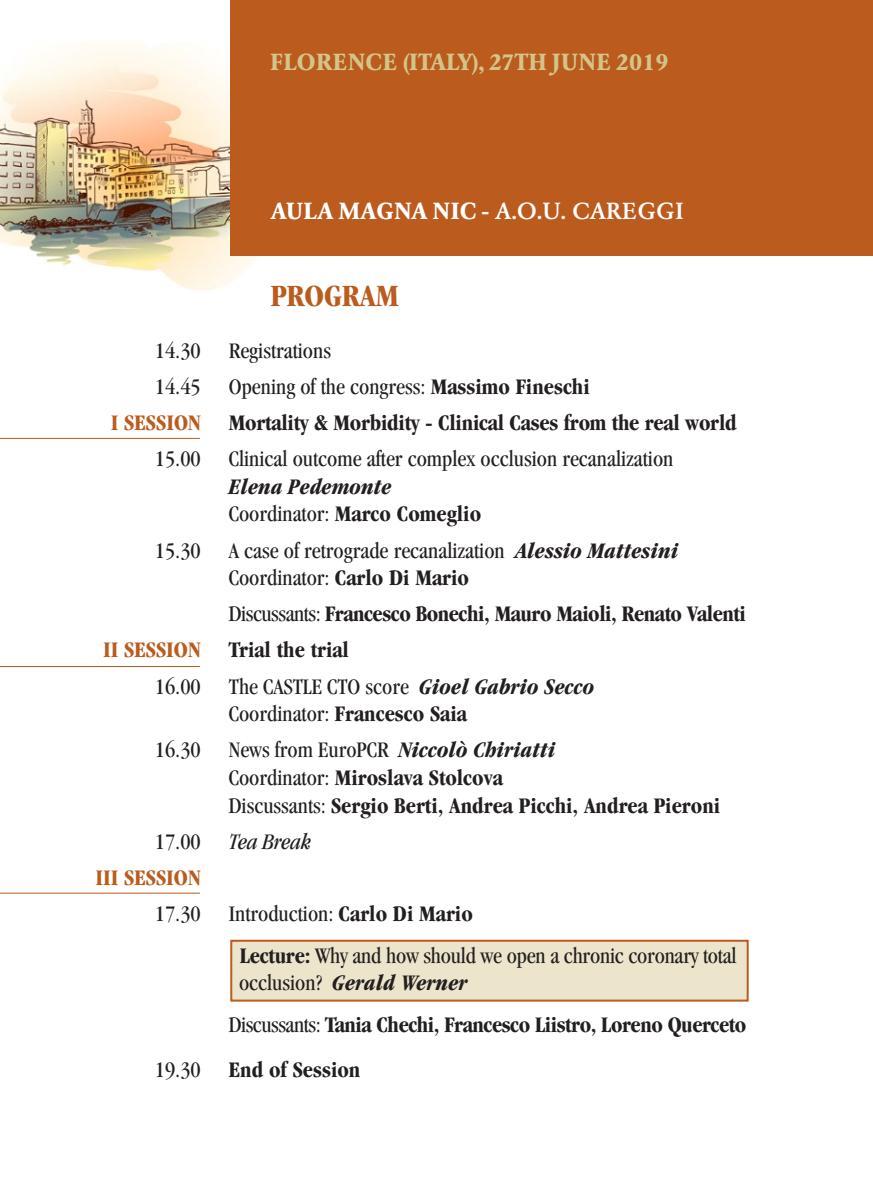
<style>
.page{position:relative;width:873px;height:1188px;background:#fff}
.page>*{position:absolute;margin:0;border:0;box-sizing:border-box;transform-origin:0 0}
.t1{font:700 condensed 32px "Garamond";color:#bb5b1d}
.t2{font:condensed 23px/36.2px "Garamond";color:#231f20}
.t3{font:700 condensed 23px/44.6px "Garamond";letter-spacing:-.01em;color:#231f20}
.t4{font:700 23px "Garamond BE";letter-spacing:.02em;color:#d3c58a}
.t5{font:500 23px "Garamond BE";letter-spacing:.02em;color:#fff}
.t6{font:italic 700 condensed 23px "Garamond";color:#231f20}
.t7{font:italic condensed 23px "Garamond";color:#231f20}
.t8{font:700 condensed 23px "Garamond";color:#bb5b1d}
.t9{font:700 23px "Garamond BE";color:#fff}
.s1{font-weight:700}
.s2{color:#bb5b1d}
.s3{font-weight:700;font-style:italic}
.s4{font-weight:400}
.s5{font-style:normal}
</style>
<div class="page">
<img style="left:0;top:42px;width:256px;height:248px">
<div style="left:230px;top:0;width:643px;height:256px;background:#bb5b1d"></div>
<div style="left:230px;top:939px;width:518px;height:62px;background:#ece5cb;border:2px solid #bb5b1d"></div>
<hr style="left:0;top:438px;width:200px;height:1px;background:#bb5b1d">
<hr style="left:0;top:665px;width:200px;height:1px;background:#bb5b1d">
<hr style="left:0;top:892px;width:200px;height:1px;background:#bb5b1d">
<p class="t4" style="left:271px;top:49px;width:399px">FLORENCE (ITALY), 27TH JUNE 2019</p>
<p class="t9" style="left:271px;top:198px;width:17px">AULA</p>
<p class="t5" style="left:339px;top:198px;width:346px"><span class="s1">MAGNA NIC -</span> A.O.U. CAREGGI</p>
<h1 class="t1" style="left:271px;top:278px;width:130px">PROGRAM</h1>
<p class="t2" style="left:155px;top:332px;width:178px">14.30 Registrations</p>
<p class="t2" style="left:155px;top:368px;width:436px">14.45 Opening of the congress: <span class="s1">Massimo Fineschi</span></p>
<p class="t3" style="left:111px;top:400px;width:627px"><span class="s2">I SESSION</span> Mortality &amp; Morbidity - Clinical Cases from the real world</p>
<p class="t2" style="left:155px;top:440px;width:520px">15.00 Clinical outcome after complex occlusion recanalization</p>
<p class="t6" style="left:229px;top:473px;width:164px">Elena Pedemonte</p>
<p class="t2" style="left:81px;top:495px;width:54px">C</p>
<p class="t2" style="left:155px;top:495px;width:525px;text-indent:84px">oordinator: <span class="s1">Marco Comeglio<br></span>15.30 A case of retrograde recanalization <span class="s3">Alessio Mattesini</span></p>
<p class="t2" style="left:81px;top:559px;width:54px">C</p>
<p class="t3" style="left:239px;top:555px;width:231px"><span class="s4">oordinator:</span> Carlo Di Mario</p>
<p class="t2" style="left:81px;top:595px;width:55px">D</p>
<p class="t3" style="left:241px;top:591px;width:506px"><span class="s4">iscussants:</span> Francesco Bonechi, Mauro Maioli, Renato Valenti</p>
<p class="t3" style="left:103px;top:627px;width:247px"><span class="s2">II SESSION</span> Trial the trial</p>
<p class="t2" style="left:155px;top:667px;width:441px">16.00 The CASTLE CTO score <span class="s3">Gioel Gabrio Secco</span></p>
<p class="t2" style="left:81px;top:695px;width:54px">C</p>
<p class="t2" style="left:155px;top:695px;width:402px;text-align:center">oordinator: <span class="s1">Francesco Saia<br></span>16.30 News from EuroPCR <span class="s3">Niccolò Chiriatti</span></p>
<p class="t2" style="left:81px;top:759px;width:54px">C</p>
<p class="t3" style="left:239px;top:755px;width:265px"><span class="s4">oordinator:</span> Miroslava Stolcova</p>
<p class="t2" style="left:81px;top:786px;width:55px">D</p>
<p class="t3" style="left:242px;top:782px;width:480px"><span class="s4">iscussants:</span> Sergio Berti, Andrea Picchi, Andrea Pieroni</p>
<p class="t7" style="left:155px;top:828px;width:158px"><span class="s5">17.00</span> Tea Break</p>
<p class="t8" style="left:95px;top:864px;width:107px">III SESSION</p>
<p class="t2" style="left:155px;top:895px;width:319px">17.30 Introduction: <span class="s1">Carlo Di Mario</span></p>
<p class="t2" style="left:239px;top:941px;width:499px;line-height:27.6px"><span class="s1">Lecture:</span> Why and how should we open a chronic coronary total occlusion? <span class="s3">Gerald Werner</span></p>
<p class="t2" style="left:81px;top:1006px;width:55px">D</p>
<p class="t3" style="left:155px;top:1002px;width:593px;text-indent:86px"><span class="s4">iscussants:</span> Tania Chechi, Francesco Liistro, Loreno Querceto<br><span class="s4">19.30</span> End of Session</p>
</div>
